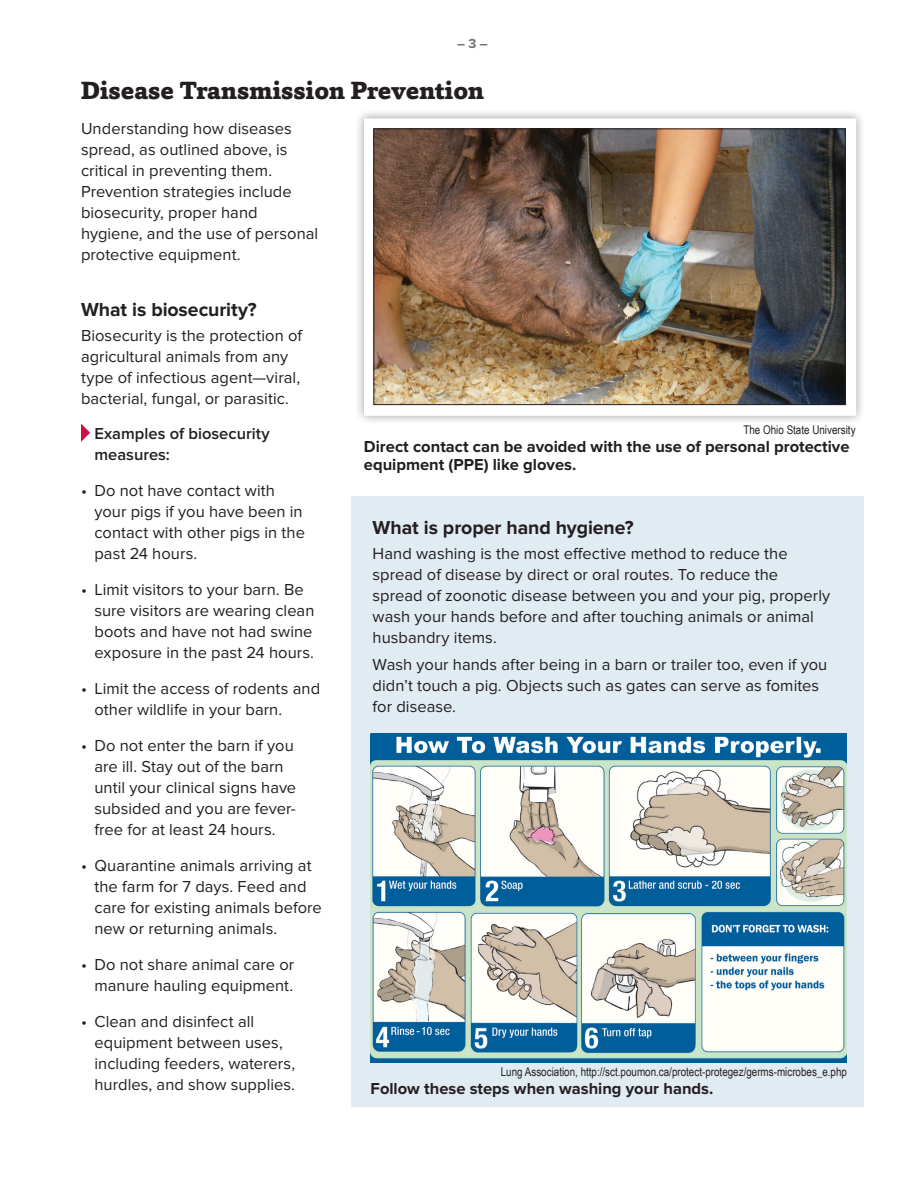
<style>
.page{position:relative;width:918px;height:1188px;background:#fff}
.page>*{position:absolute;margin:0;border:0;box-sizing:border-box;transform-origin:0 0}
.t1{font:800 25.5px "Capita";color:#231f20}
.t2{font:700 19.5px "Proxima Nova";letter-spacing:-.005em;color:#231f20}
.t3{font:16.5px/21px "Proxima Nova";color:#231f20}
.t4{font:700 16.5px/18px "Proxima Nova";color:#231f20}
.t5{font:600 16.5px/21px "Proxima Nova";color:#231f20}
.t6{font:700 13.5px "Proxima Nova";color:#717271}
.t7{font:12px "Arial Narrow";color:#231f20}
</style>
<div class="page">
<svg style="left:81px;top:424px;width:9px;height:18px"></svg>
<div style="left:354px;top:109px;width:512px;height:317px;background:#231f20;opacity:.45"></div>
<svg style="left:364px;top:118px;width:492px;height:298px"></svg>
<img style="left:375px;top:131px;width:469px;height:272px">
<div style="left:373px;top:129px;width:473px;height:276px;border:1px solid #231f20"></div>
<div style="left:351px;top:496px;width:513px;height:611px;background:#e1ebf2"></div>
<img style="left:370px;top:733px;width:477px;height:329px">
<p class="t6" style="left:457px;top:36px;width:32px">– 3 –</p>
<h1 class="t1" style="left:81px;top:73px;width:405px">Disease Transmission Prevention</h1>
<p class="t3" style="left:81px;top:118px;width:239px">Understanding how diseases spread, as outlined above, is critical in preventing them.<br>Prevention strategies include biosecurity, proper hand hygiene, and the use of personal protective equipment.</p>
<p class="t2" style="left:81px;top:298px;width:177px">What is biosecurity?</p>
<p class="t3" style="left:81px;top:326px;width:223px">Biosecurity is the protection of agricultural animals from any type of infectious agent—viral, bacterial, fungal, or parasitic.</p>
<p class="t5" style="left:94px;top:423px;width:177px">Examples of biosecurity measures:</p>
<p class="t3" style="left:95px;top:480px;width:212px;text-indent:-13px">• Do not have contact with your pigs if you have been in contact with other pigs in the past 24 hours.</p>
<p class="t3" style="left:95px;top:579px;width:221px;text-indent:-13px">• Limit visitors to your barn. Be sure visitors are wearing clean boots and have not had swine exposure in the past 24 hours.</p>
<p class="t3" style="left:95px;top:678px;width:227px;text-indent:-13px">• Limit the access of rodents and other wildlife in your barn.</p>
<p class="t3" style="left:95px;top:735px;width:203px;text-indent:-13px">• Do not enter the barn if you are ill. Stay out of the barn until your clinical signs have subsided and you are fever&shy;free for at least 24 hours.</p>
<p class="t3" style="left:95px;top:855px;width:229px;text-indent:-13px">• Quarantine animals arriving at the farm for 7 days. Feed and care for existing animals before new or returning animals.</p>
<p class="t3" style="left:81px;top:954px;width:215px;text-align:right">• Do not share animal care or manure hauling equipment.</p>
<p class="t3" style="left:95px;top:1011px;width:202px;text-indent:-13px">• Clean and disinfect all equipment between uses, including feeders, waterers, hurdles, and show supplies.</p>
<p class="t7" style="left:743px;top:421px;width:114px">The Ohio State University</p>
<p class="t4" style="left:364px;top:438px;width:487px">Direct contact can be avoided with the use of personal protective equipment (PPE) like gloves.</p>
<p class="t2" style="left:373px;top:516px;width:262px">What is proper hand hygiene?</p>
<p class="t3" style="left:373px;top:543px;width:459px">Hand washing is the most effective method to reduce the spread of disease by direct or oral routes. To reduce the spread of zoonotic disease between you and your pig, properly wash your hands before and after touching animals or animal husbandry items.</p>
<p class="t3" style="left:373px;top:654px;width:456px">Wash your hands after being in a barn or trailer too, even if you didn’t touch a pig. Objects such as gates can serve as fomites for disease.</p>
<p class="t7" style="left:501px;top:1063px;width:348px">Lung Association, http://sct.poumon.ca/protect-protegez/germs-microbes_e.php</p>
<p class="t4" style="left:371px;top:1080px;width:344px">Follow these steps when washing your hands.</p>
</div>
